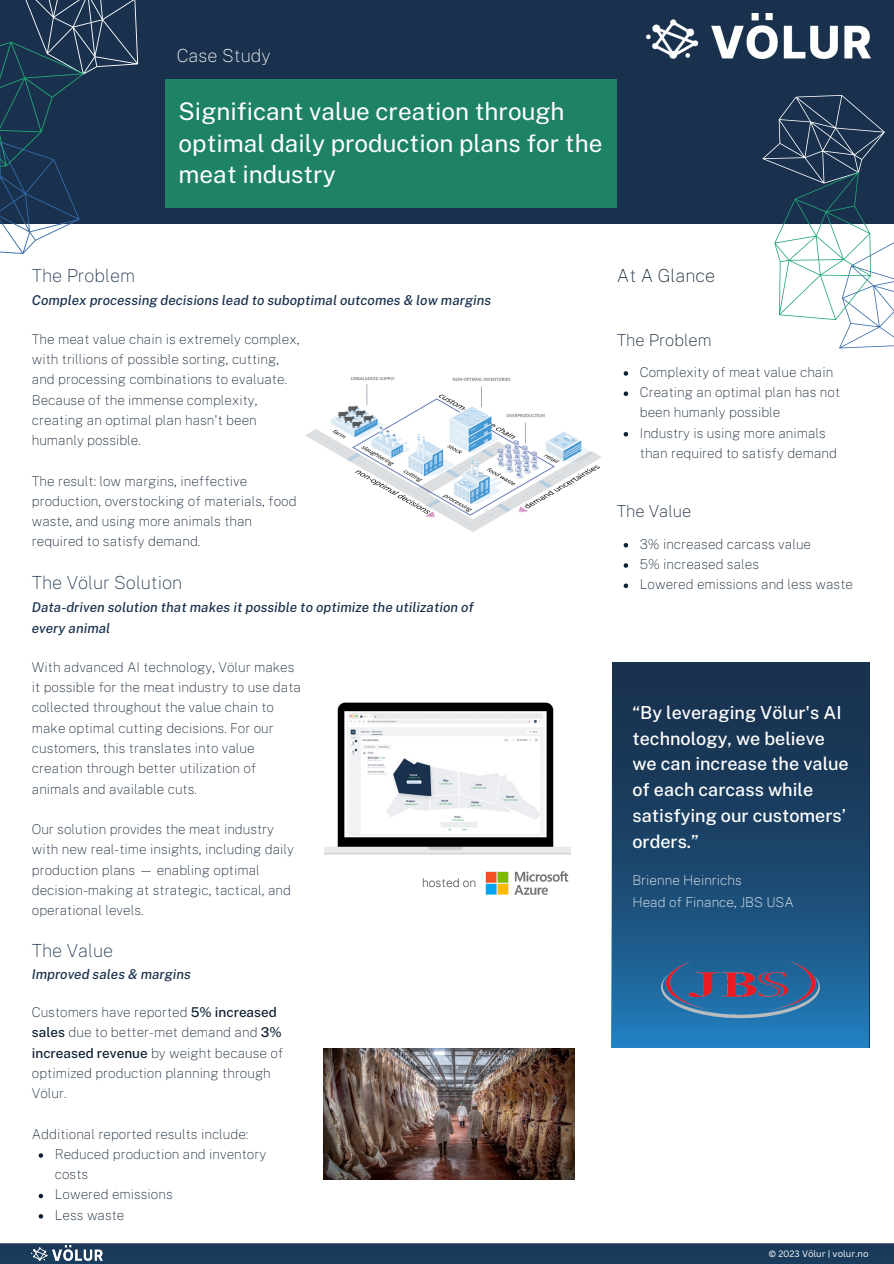
<style>
.page{position:relative;width:894px;height:1264px;background:#fff}
.page>*{position:absolute;margin:0;border:0;box-sizing:border-box;transform-origin:0 0}
.t1{font:24.3px/31.5px "Public Sans";color:#fff}
.t2{font:500 18px/26px "Public Sans";color:#fff}
.t3{font:100 18px "Public Sans";color:#19314d}
.t4{font:100 18px "Public Sans";color:#fff}
.t5{font:100 18px "Public Sans";color:#102133}
.t6{font:100 16.5px "Public Sans";color:#102133}
.t7{font:100 13.5px/20.2px "Public Sans";color:#102133}
.t8{font:italic 500 13.5px/21.5px "Public Sans";color:#19314d}
.t9{font:100 13.5px "Public Sans";color:#fff}
.t10{font:100 12px "Public Sans";color:#000}
.t11{font:9px "Canva Sans";color:#fff}
.s1{font-weight:500}
</style>
<div class="page">
<div style="left:0;top:0;width:893px;height:223px;background:#19314d"></div>
<svg style="left:0;top:0;width:169px;height:254px"></svg>
<div style="left:165px;top:80px;width:451px;height:127px;background:#1e8267"></div>
<img style="left:646px;top:13px;width:223px;height:45px">
<svg style="left:623px;top:371px;width:5px;height:5px"></svg>
<svg style="left:623px;top:391px;width:5px;height:5px"></svg>
<svg style="left:623px;top:432px;width:5px;height:4px"></svg>
<svg style="left:739px;top:95px;width:154px;height:254px"></svg>
<img style="left:323px;top:1048px;width:251px;height:131px">
<img style="left:324px;top:702px;width:246px;height:153px">
<img style="left:611px;top:662px;width:257px;height:385px">
<div style="left:0;top:1243px;width:893px;height:20px;background:#5a6b7f"></div>
<img style="left:657px;top:952px;width:166px;height:68px">
<div style="left:0;top:1244px;width:893px;height:19px;background:#1a3b5c"></div>
<img style="left:32px;top:1245px;width:71px;height:15px">
<img style="left:485px;top:871px;width:83px;height:24px">
<img style="left:306px;top:377px;width:296px;height:155px">
<svg style="left:623px;top:543px;width:5px;height:4px"></svg>
<svg style="left:623px;top:563px;width:5px;height:5px"></svg>
<svg style="left:623px;top:583px;width:5px;height:5px"></svg>
<svg style="left:39px;top:1153px;width:4px;height:4px"></svg>
<svg style="left:39px;top:1193px;width:4px;height:5px"></svg>
<svg style="left:39px;top:1214px;width:4px;height:4px"></svg>
<p class="t4" style="left:177px;top:45px;width:95px">Case Study</p>
<p class="t1" style="left:178px;top:95px;width:425px">Significant value creation through optimal daily production plans for the meat industry</p>
<p class="t3" style="left:32px;top:265px;width:105px">The Problem</p>
<p class="t8" style="left:32px;top:289px;width:460px">Complex processing decisions lead to suboptimal outcomes &amp; low margins</p>
<p class="t7" style="left:32px;top:328px;width:269px">The meat value chain is extremely complex, with trillions of possible sorting, cutting, and processing combinations to evaluate.</p>
<p class="t7" style="left:32px;top:389px;width:227px;text-align:justify">Because of the immense complexity, creating an optimal plan hasn't been humanly possible.</p>
<p class="t7" style="left:32px;top:470px;width:266px">The result: low margins, ineffective production, overstocking of materials, food waste, and using more animals than required to satisfy demand.</p>
<p class="t3" style="left:32px;top:572px;width:152px">The Völur Solution</p>
<p class="t8" style="left:32px;top:596px;width:443px">Data-driven solution that makes it possible to optimize the utilization of every animal</p>
<p class="t7" style="left:32px;top:657px;width:270px">With advanced AI technology, Völur makes it possible for the meat industry to use data collected throughout the value chain to make optimal cutting decisions. For our customers, this translates into value creation through better utilization of animals and available cuts.</p>
<p class="t7" style="left:32px;top:819px;width:264px">Our solution provides the meat industry with new real-time insights, including daily production plans — enabling optimal decision-making at strategic, tactical, and operational levels.</p>
<p class="t3" style="left:32px;top:939px;width:83px">The Value</p>
<p class="t8" style="left:32px;top:963px;width:160px">Improved sales &amp; margins</p>
<p class="t7" style="left:32px;top:1001px;width:253px">Customers have reported <span class="s1">5% increased sales</span> due to better-met demand and <span class="s1">3% increased revenue</span> by weight because of optimized production planning through<br>Völur.</p>
<p class="t7" style="left:32px;top:1123px;width:218px">Additional reported results include:</p>
<p class="t7" style="left:55px;top:1143px;width:213px">Reduced production and inventory costs</p>
<p class="t7" style="left:55px;top:1184px;width:119px">Lowered emissions</p>
<p class="t7" style="left:55px;top:1204px;width:71px">Less waste</p>
<p class="t10" style="left:422px;top:875px;width:56px">hosted on</p>
<p class="t5" style="left:616px;top:265px;width:100px">At A Glance</p>
<p class="t6" style="left:616px;top:330px;width:96px">The Problem</p>
<p class="t7" style="left:639px;top:362px;width:195px">Complexity of meat value chain</p>
<p class="t7" style="left:639px;top:382px;width:202px">Creating an optimal plan has not been humanly possible</p>
<p class="t7" style="left:639px;top:422px;width:199px">Industry is using more animals than required to satisfy demand</p>
<p class="t6" style="left:616px;top:501px;width:76px">The Value</p>
<p class="t7" style="left:639px;top:533px;width:173px">3% increased carcass value</p>
<p class="t7" style="left:639px;top:554px;width:121px">5% increased sales</p>
<p class="t7" style="left:639px;top:574px;width:215px">Lowered emissions and less waste</p>
<p class="t2" style="left:632px;top:699px;width:218px">“By leveraging Völur's AI technology, we believe we can increase the value of each carcass while satisfying our customers’ orders.”</p>
<p class="t9" style="left:632px;top:872px;width:111px">Brienne Heinrichs</p>
<p class="t9" style="left:632px;top:894px;width:163px">Head of Finance, JBS USA</p>
<p class="t11" style="left:768px;top:1247px;width:102px">© 2023 Völur | volur.no</p>
</div>
